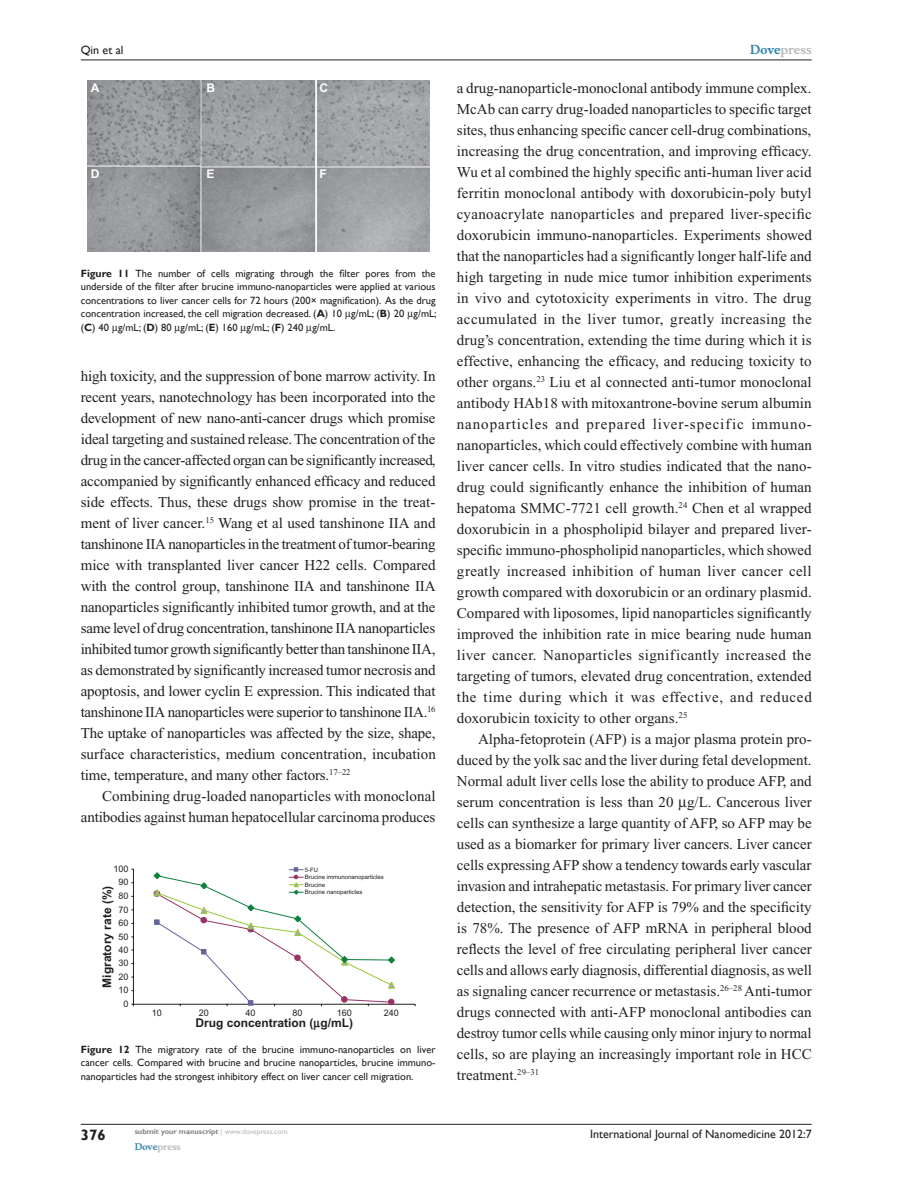
<style>
.page{position:relative;width:918px;height:1188px;background:#fff}
.page>*{position:absolute;margin:0;border:0;box-sizing:border-box;transform-origin:0 0}
.t1{font:15px/21px "Times New Roman";color:#231f20;text-align:justify}
.t2{font:700 15px "Gill Sans";color:#231f20}
.t3{font:12px "Gill Sans";color:#231f20}
.t4{font:700 12px "Arial";color:#231f20}
.t5{font:700 12px "Musee";color:#b8b9bc}
.t6{font:700 12px "Arial";color:#fff}
.t7{font:10.5px/13.5px "Gill Sans";color:#231f20;text-align:justify}
.t8{font:9px "Arial";color:#231f20}
.t9{font:9px "Arial";color:#201d1e}
.t10{font:700 9px "Musee";color:#b8b9bc}
.t11{font:700 7.5px "Gill Sans";color:#808285}
.t12{font:6px/7.5px "Arial";color:#231f20}
.s1{font-weight:700}
.s2{font-weight:400;color:#b8b9bc}
.s3{color:#3485ae}
</style>
<div class="page">
<img style="left:87px;top:81px;width:342px;height:171px">
<hr style="left:133px;top:1004px;width:282px;height:1px;background:#231f20">
<hr style="left:133px;top:869px;width:1px;height:135px;background:#231f20">
<svg style="left:153px;top:867px;width:242px;height:139px"></svg>
<hr style="left:81px;top:1124px;width:731px;height:1px;background:#231f20">
<hr style="left:81px;top:60px;width:731px;height:1px;background:#231f20">
<p class="t3" style="left:81px;top:43px;width:44px">Qin et al</p>
<p class="t6" style="left:91px;top:81px;width:10px">A</p>
<p class="t6" style="left:206px;top:81px;width:10px">B</p>
<p class="t6" style="left:319px;top:81px;width:10px">C</p>
<p class="t6" style="left:91px;top:167px;width:10px">D</p>
<p class="t6" style="left:206px;top:167px;width:10px">E</p>
<p class="t6" style="left:319px;top:167px;width:9px">F</p>
<p class="t7" style="left:81px;top:267px;width:357px"><span class="s1">Figure 11</span> The number of cells migrating through the filter pores from the underside of the filter after brucine immuno-nanoparticles were applied at various concentrations to liver cancer cells for 72 hours (200× magnification). As the drug concentration increased, the cell migration decreased. (<span class="s1">A</span>) 10 g/mL; (<span class="s1">B</span>) 20 g/mL; (<span class="s1">C</span>) 40 g/mL; (<span class="s1">D</span>) 80 g/mL; (<span class="s1">E</span>) 160 g/mL; (<span class="s1">F</span>) 240 g/mL.</p>
<p class="t1" style="left:81px;top:366px;width:357px">high toxicity, and the suppression of bone marrow activity. In recent years, nanotechnology has been incorporated into the development of new nano-anti-cancer drugs which promise ideal targeting and sustained release. The concentration of the drug in the cancer-affected organ can be significantly increased, accompanied by significantly enhanced efficacy and reduced side effects. Thus, these drugs show promise in the treat&shy;ment of liver cancer.<sup>15</sup> Wang et al used tanshinone IIA and tanshinone IIA nanoparticles in the treatment of tumor-bearing mice with transplanted liver cancer H22 cells. Compared with the control group, tanshinone IIA and tanshinone IIA nanoparticles significantly inhibited tumor growth, and at the same level of drug concentration, tanshinone IIA nanoparticles inhibited tumor growth significantly better than tanshinone IIA, as demonstrated by significantly increased tumor necrosis and apoptosis, and lower cyclin E expression. This indicated that tanshinone IIA nanoparticles were superior to tanshinone IIA.<sup>16<br></sup>The uptake of nanoparticles was affected by the size, shape, surface characteristics, medium concentration, incubation time, temperature, and many other factors.<sup>17–22</sup></p>
<p class="t1" style="left:81px;top:786px;width:356px;text-align:right">Combining drug-loaded nanoparticles with monoclonal antibodies against human hepatocellular carcinoma produces</p>
<p class="t8" style="left:114px;top:864px;width:17px">100</p>
<p class="t8" style="left:119px;top:877px;width:12px">90</p>
<p class="t4" style="left:100px;top:988px;width:104px;rotate:-90deg">Migratory rate (%)</p>
<p class="t8" style="left:119px;top:891px;width:12px">80</p>
<p class="t8" style="left:119px;top:904px;width:12px">70</p>
<p class="t8" style="left:119px;top:918px;width:12px">60</p>
<p class="t8" style="left:119px;top:931px;width:12px">50</p>
<p class="t8" style="left:119px;top:944px;width:12px">40</p>
<p class="t8" style="left:119px;top:958px;width:12px">30</p>
<p class="t8" style="left:119px;top:972px;width:12px">20</p>
<p class="t8" style="left:119px;top:985px;width:12px">10</p>
<p class="t8" style="left:124px;top:999px;width:7px">0</p>
<p class="t12" style="left:305px;top:866px;width:81px">5-FU<br>Brucine immunonanoparticles<br>Brucine<br>Brucine nanoparticles</p>
<p class="t9" style="left:152px;top:1008px;width:12px">10</p>
<p class="t9" style="left:199px;top:1008px;width:12px">20</p>
<p class="t9" style="left:246px;top:1008px;width:12px">40</p>
<p class="t9" style="left:292px;top:1008px;width:12px">80</p>
<p class="t9" style="left:337px;top:1008px;width:17px">160</p>
<p class="t9" style="left:384px;top:1008px;width:17px">240</p>
<p class="t4" style="left:196px;top:1016px;width:159px">Drug concentration ( g/mL)</p>
<p class="t7" style="left:81px;top:1043px;width:356px"><span class="s1">Figure 12</span> The migratory rate of the brucine immuno-nanoparticles on liver cancer cells. Compared with brucine and brucine nanoparticles, brucine immuno&shy;nanoparticles had the strongest inhibitory effect on liver cancer cell migration.</p>
<p class="t2" style="left:81px;top:1126px;width:26px">376</p>
<p class="t11" style="left:135px;top:1127px;width:154px">submit your manuscript <span class="s2">| www.dovepress.com</span></p>
<p class="t10" style="left:135px;top:1141px;width:48px"><span class="s3">Dove</span>press</p>
<p class="t5" style="left:750px;top:43px;width:63px"><span class="s3">Dove</span>press</p>
<p class="t1" style="left:457px;top:77px;width:357px">a drug-nanoparticle-monoclonal antibody immune complex.<br>McAb can carry drug-loaded nanoparticles to specific target sites, thus enhancing specific cancer cell-drug combinations, increasing the drug concentration, and improving efficacy.<br>Wu et al combined the highly specific anti-human liver acid ferritin monoclonal antibody with doxorubicin-poly butyl cyanoacrylate nanoparticles and prepared liver-specific doxorubicin immuno-nanoparticles. Experiments showed that the nanoparticles had a significantly longer half-life and high targeting in nude mice tumor inhibition experiments in vivo and cytotoxicity experiments in vitro. The drug accumulated in the liver tumor, greatly increasing the drug’s concentration, extending the time during which it is effective, enhancing the efficacy, and reducing toxicity to other organs.<sup>23</sup> Liu et al connected anti-tumor monoclonal antibody HAb18 with mitoxantrone-bovine serum albumin nanoparticles and prepared liver-specific immuno&shy;nanoparticles, which could effectively combine with human liver cancer cells. In vitro studies indicated that the nano&shy;drug could significantly enhance the inhibition of human hepatoma SMMC-7721 cell growth.<sup>24</sup> Chen et al wrapped doxorubicin in a phospholipid bilayer and prepared liver&shy;specific immuno-phospholipid nanoparticles, which showed greatly increased inhibition of human liver cancer cell growth compared with doxorubicin or an ordinary plasmid.<br>Compared with liposomes, lipid nanoparticles significantly improved the inhibition rate in mice bearing nude human liver cancer. Nanoparticles significantly increased the targeting of tumors, elevated drug concentration, extended the time during which it was effective, and reduced doxorubicin toxicity to other organs.<sup>25</sup></p>
<p class="t1" style="left:457px;top:728px;width:357px;text-indent:21px">Alpha-fetoprotein (AFP) is a major plasma protein pro&shy;duced by the yolk sac and the liver during fetal development.<br>Normal adult liver cells lose the ability to produce AFP, and serum concentration is less than 20 g/L. Cancerous liver cells can synthesize a large quantity of AFP, so AFP may be used as a biomarker for primary liver cancers. Liver cancer cells expressing AFP show a tendency towards early vascular invasion and intrahepatic metastasis. For primary liver cancer detection, the sensitivity for AFP is 79% and the specificity is 78%. The presence of AFP mRNA in peripheral blood reflects the level of free circulating peripheral liver cancer cells and allows early diagnosis, differential diagnosis, as well as signaling cancer recurrence or metastasis.<sup>26–28</sup> Anti-tumor drugs connected with anti-AFP monoclonal antibodies can destroy tumor cells while causing only minor injury to normal cells, so are playing an increasingly important role in HCC treatment.<sup>29–31</sup></p>
<p class="t3" style="left:590px;top:1127px;width:223px">International Journal of Nanomedicine 2012:7</p>
</div>
